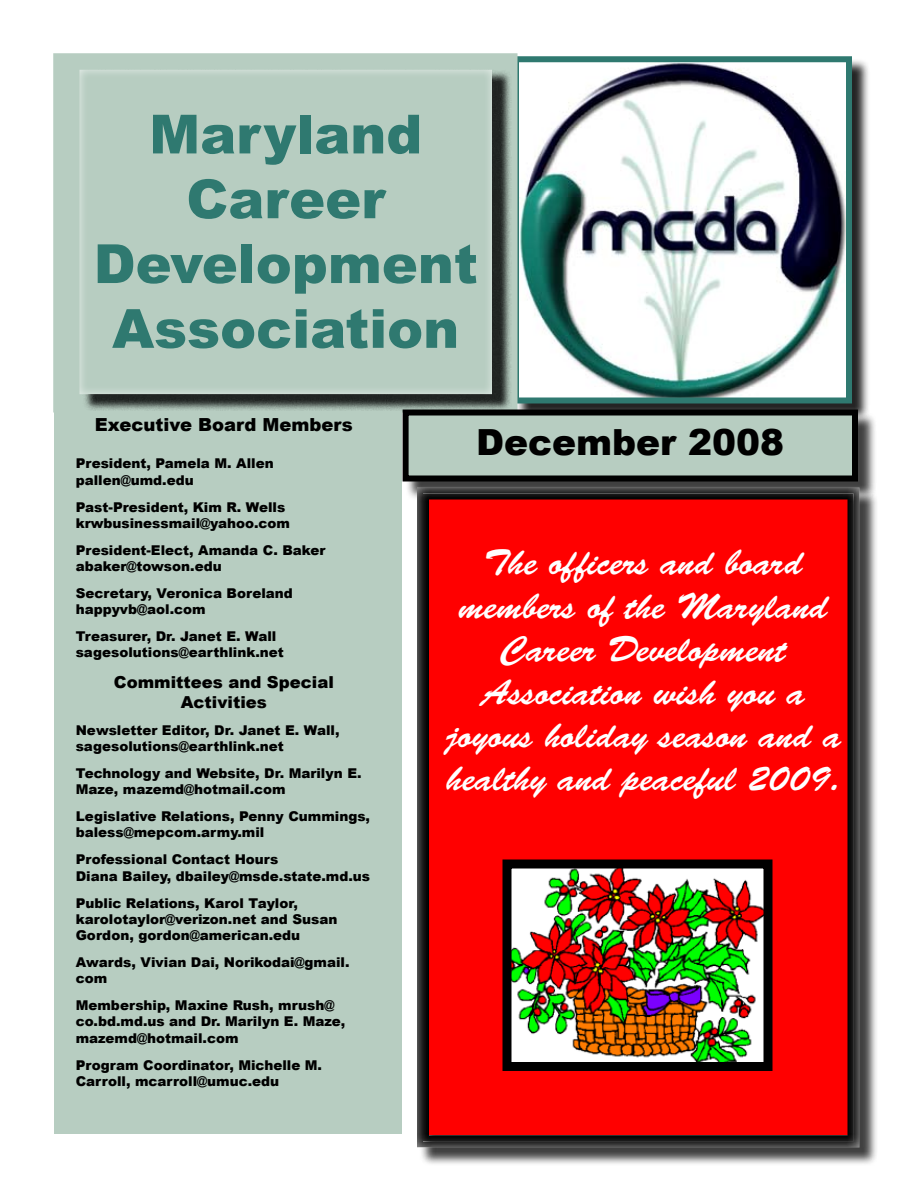
<style>
.page{position:relative;width:918px;height:1188px;background:#fff}
.page>*{position:absolute;margin:0;border:0;box-sizing:border-box;transform-origin:0 0}
.t1{font:900 54px/64.8px "Arial";color:#2f7970;text-align:center}
.t2{font:36px/43.2px "Brush Script Std";color:#fff;text-align:center}
.t3{font:900 36px "Arial";color:#000}
.t4{font:900 18px "Arial";color:#000}
.t5{font:900 16.5px/19.8px "Arial";color:#000;text-align:center}
.t6{font:900 13.5px/16.2px "Arial";color:#000}
</style>
<div class="page">
<div style="left:54px;top:408px;width:348px;height:726px;background:#b7cdc1"></div>
<div style="left:515px;top:58px;width:356px;height:364px;background:#000;opacity:.86"></div>
<img style="left:520px;top:63px;width:325px;height:334px">
<div style="left:513px;top:56px;width:339px;height:348px;border:6px solid #2f7970"></div>
<div style="left:53px;top:53px;width:465px;height:359px;background:#b7cdc1;border:3px solid #b7cdc1"></div>
<div style="left:82px;top:69px;width:429px;height:341px;background:#000;opacity:.84"></div>
<div style="left:77px;top:69px;width:492px;height:327px;background:#fff;opacity:.75"></div>
<div style="left:405px;top:412px;width:472px;height:88px;background:#000;opacity:.75"></div>
<div style="left:406px;top:412px;width:449px;height:66px;background:#b7cdc1"></div>
<div style="left:403px;top:410px;width:455px;height:72px;border:6px solid #000"></div>
<div style="left:419px;top:490px;width:459px;height:676px;background:#000;opacity:.75"></div>
<div style="left:415px;top:485px;width:475px;height:663px;background:#fff;opacity:.75"></div>
<img style="left:512px;top:870px;width:250px;height:191px">
<div style="left:502px;top:860px;width:270px;height:211px;border:9px solid #000"></div>
<h1 class="t1" style="left:94px;top:100px;width:386px">Maryland<br>Career<br>Development<br>Association</h1>
<h3 class="t4" style="left:95px;top:411px;width:260px">Executive Board Members</h3>
<p class="t6" style="left:76px;top:455px;width:199px">President, Pamela M. Allen pallen@umd.edu</p>
<p class="t6" style="left:76px;top:498px;width:216px">Past-President, Kim R. Wells krwbusinessmail@yahoo.com</p>
<p class="t6" style="left:76px;top:541px;width:251px">President-Elect, Amanda C. Baker abaker@towson.edu</p>
<p class="t6" style="left:76px;top:585px;width:219px">Secretary, Veronica Boreland happyvb@aol.com</p>
<p class="t6" style="left:76px;top:628px;width:210px">Treasurer, Dr. Janet E. Wall sagesolutions@earthlink.net</p>
<p class="t5" style="left:114px;top:672px;width:222px">Committees and Special<br>Activities</p>
<p class="t6" style="left:76px;top:721px;width:265px">Newsletter Editor, Dr. Janet E. Wall, sagesolutions@earthlink.net</p>
<p class="t6" style="left:76px;top:765px;width:287px">Technology and Website, Dr. Marilyn E.<br>Maze, mazemd@hotmail.com</p>
<p class="t6" style="left:76px;top:808px;width:296px">Legislative Relations, Penny Cummings, baless@mepcom.army.mil</p>
<p class="t6" style="left:76px;top:851px;width:296px">Professional Contact Hours<br>Diana Bailey, dbailey@msde.state.md.us</p>
<p class="t6" style="left:76px;top:894px;width:263px">Public Relations, Karol Taylor, karolotaylor@verizon.net and Susan<br>Gordon, gordon@american.edu</p>
<p class="t6" style="left:76px;top:954px;width:275px">Awards, Vivian Dai, Norikodai@gmail. com</p>
<p class="t6" style="left:76px;top:997px;width:271px">Membership, Maxine Rush, mrush@ co.bd.md.us and Dr. Marilyn E. Maze, mazemd@hotmail.com</p>
<p class="t6" style="left:76px;top:1056px;width:248px">Program Coordinator, Michelle M.<br>Carroll, mcarroll@umuc.edu</p>
<h2 class="t3" style="left:476px;top:416px;width:310px">December 2008</h2>
<h2 class="t2" style="left:446px;top:542px;width:397px">The officers and board members of the Maryland<br>Career Development<br>Association wish you a joyous holiday season and a healthy and peaceful 2009.</h2>
</div>
